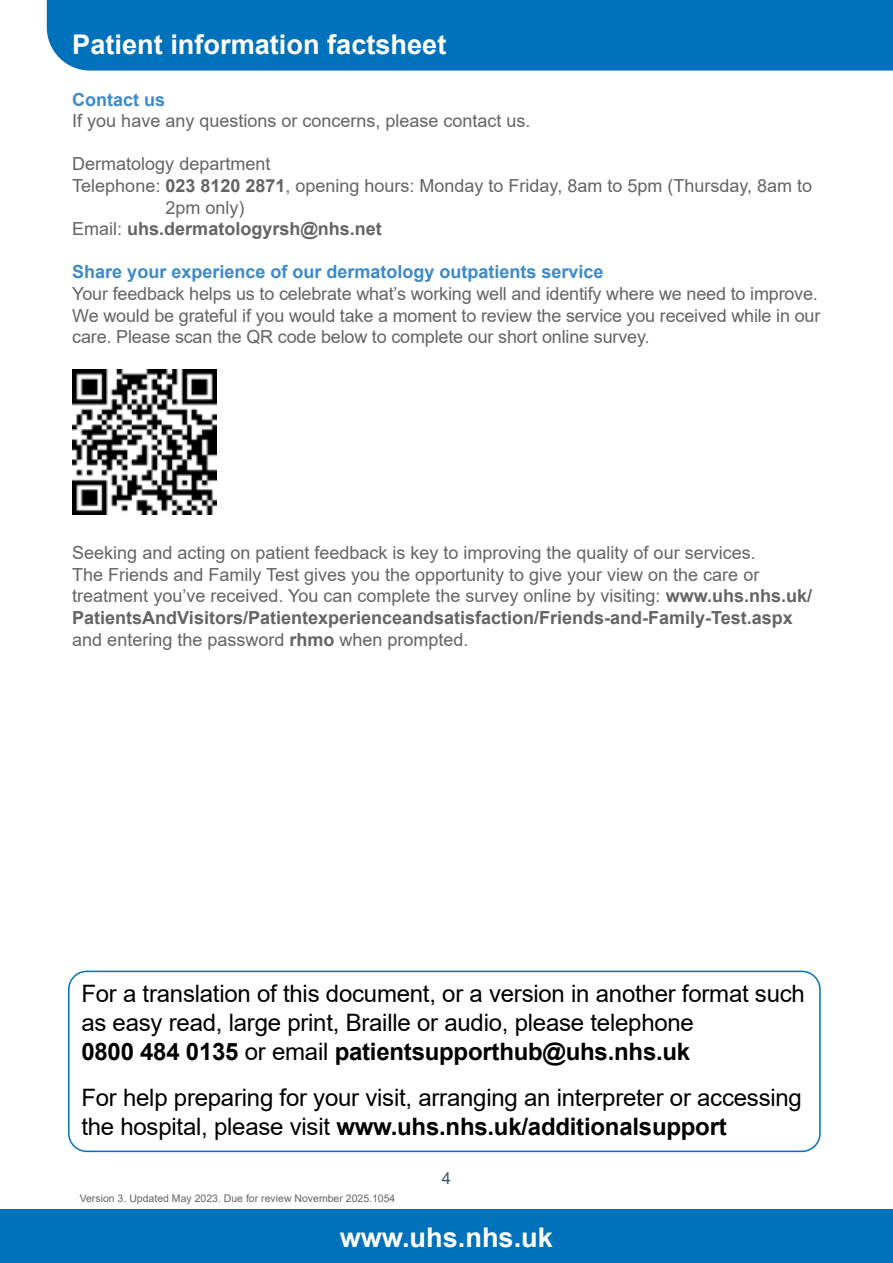
<style>
.page{position:relative;width:893px;height:1263px;background:#fff}
.page>*{position:absolute;margin:0;border:0;box-sizing:border-box;transform-origin:0 0}
.t1{font:700 27.15px "Arial";color:#fff}
.t2{font:24px/28.8px "Arial";letter-spacing:-.01em;color:#000}
.t3{font:18px/21.6px "Arial";color:#636466}
.t4{font:700 18px "Arial";color:#3d89c9}
.t5{font:700 18px "Arial";color:#636466}
.t6{font:16.5px "Arial";color:#3d5567}
.t7{font:10.5px "Arial";color:#636466}
.s1{font-weight:700}
.s2{font-weight:400}
</style>
<div class="page">
<div style="left:0;top:1209px;width:893px;height:54px;background:#0072bc"></div>
<div style="left:46px;top:0;width:847px;height:71px;background:#0072bc"></div>
<div style="left:68px;top:971px;width:753px;height:181px;border:2px solid #0072bc;border-radius:18px"></div>
<img style="left:72px;top:370px;width:145px;height:144px">
<h1 class="t1" style="left:72px;top:25px;width:376px">Patient information factsheet</h1>
<p class="t4" style="left:72px;top:87px;width:95px">Contact us</p>
<p class="t3" style="left:72px;top:110px;width:460px">If you have any questions or concerns, please contact us.</p>
<p class="t3" style="left:72px;top:153px;width:200px">Dermatology department</p>
<p class="t3" style="left:72px;top:175px;width:741px">Telephone: <span class="s1">023 8120 2871</span>, opening hours: Monday to Friday, 8am to 5pm (Thursday, 8am to</p>
<p class="t3" style="left:165px;top:196px;width:81px">2pm only)</p>
<p class="t5" style="left:72px;top:216px;width:311px"><span class="s2">Email:</span> uhs.dermatologyrsh@nhs.net</p>
<p class="t4" style="left:72px;top:259px;width:533px">Share your experience of our dermatology outpatients service</p>
<p class="t3" style="left:72px;top:283px;width:750px">Your feedback helps us to celebrate what’s working well and identify where we need to improve.<br>We would be grateful if you would take a moment to review the service you received while in our care. Please scan the QR code below to complete our short online survey.</p>
<p class="t3" style="left:72px;top:542px;width:741px">Seeking and acting on patient feedback is key to improving the quality of our services.<br>The Friends and Family Test gives you the opportunity to give your view on the care or treatment you’ve received. You can complete the survey online by visiting: <span class="s1">www.uhs.nhs.uk/ PatientsAndVisitors/Patientexperienceandsatisfaction/Friends-and-Family-Test.aspx </span>and entering the password <span class="s1">rhmo</span> when prompted.</p>
<h2 class="t2" style="left:81px;top:979px;width:725px">For a translation of this document, or a version in another format such as easy read, large print, Braille or audio, please telephone<br><span class="s1">0800 484 0135</span> or email <span class="s1">patientsupporthub@uhs.nhs.uk</span></h2>
<h2 class="t2" style="left:81px;top:1083px;width:722px">For help preparing for your visit, arranging an interpreter or accessing the hospital, please visit <span class="s1">www.uhs.nhs.uk/additionalsupport</span></h2>
<p class="t6" style="left:442px;top:1166px;width:11px">4</p>
<p class="t7" style="left:80px;top:1190px;width:317px">Version 3. Updated May 2023. Due for review November 2025.1054</p>
<h1 class="t1" style="left:340px;top:1218px;width:215px">www.uhs.nhs.uk</h1>
</div>
